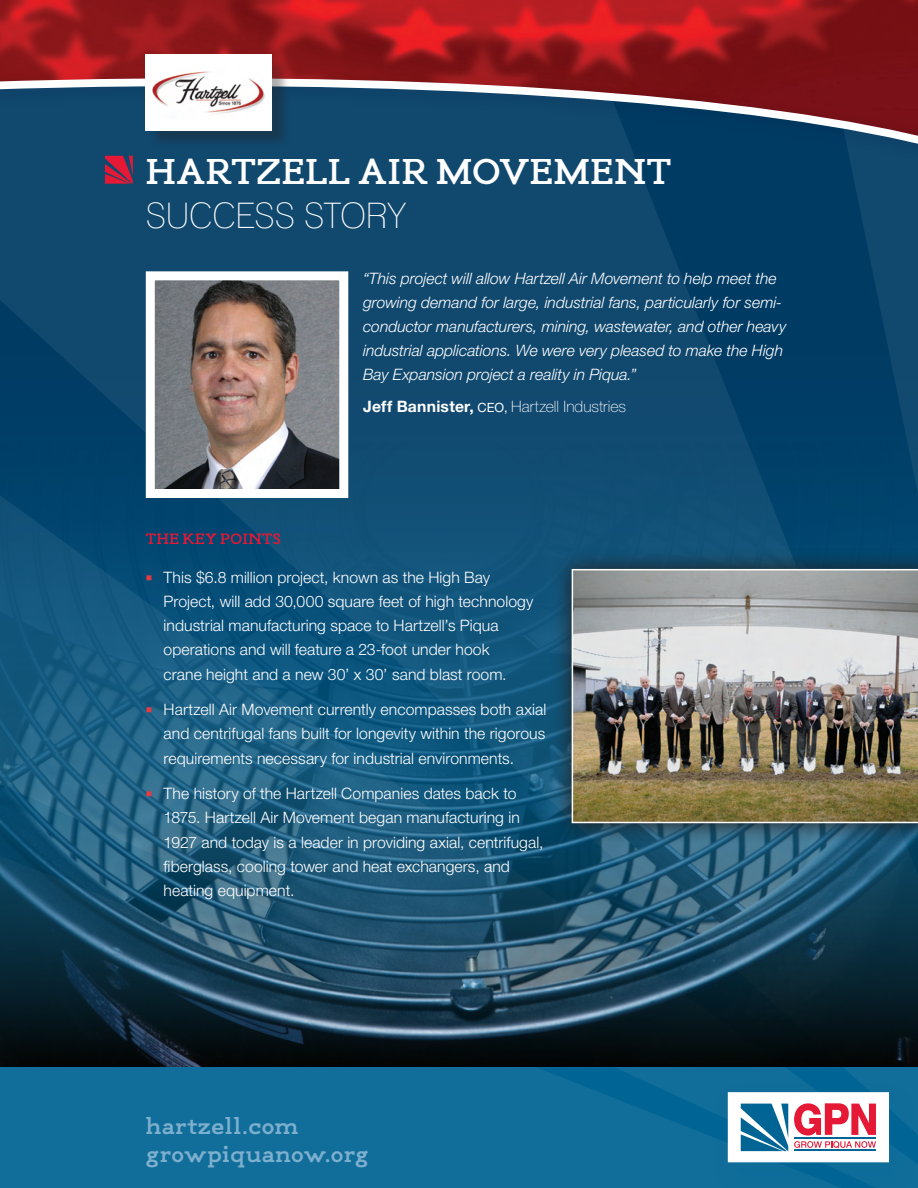
<style>
.page{position:relative;width:918px;height:1188px;background:#fff}
.page>*{position:absolute;margin:0;border:0;box-sizing:border-box;transform-origin:0 0}
.t1{font:700 35.25px "Beryll";letter-spacing:.01em;color:#fff}
.t2{font:condensed 35.25px "Lane";letter-spacing:-.015em;color:#fff}
.t3{font:700 24px/28.3px "Beryll";letter-spacing:.02em;color:#7dafce}
.t4{font:300 15.75px/24.2px "Helvetica Neue";letter-spacing:.005em;color:#fff}
.t5{font:italic 300 15.75px/24.2px "Helvetica Neue";color:#fff}
.t6{font:100 15.75px "Helvetica Neue";color:#fff}
.t7{font:700 14.7px "Beryll";letter-spacing:.02em;color:#e51836}
.s1{font-weight:700}
.s2{font-weight:400;font-size:12.75px}
.s3{font-family:"Beryll";font-weight:700;font-size:11.7px;color:#e73b43}
</style>
<div class="page">
<svg style="left:0;top:221px;width:834px;height:155px;background:#0d456b"></svg>
<div style="left:0;top:1067px;width:879px;height:121px;background:#116e9b"></div>
<svg style="left:834px;top:221px;width:84px;height:155px;background:#074168"></svg>
<img style="left:0;top:0;width:918px;height:65px">
<img style="left:0;top:202px;width:918px;height:19px">
<svg style="left:0;top:65px;width:918px;height:137px;background:#304462"></svg>
<div style="left:708px;top:1079px;width:210px;height:109px;background:#006494;opacity:.25"></div>
<div style="left:732px;top:1096px;width:153px;height:62px;background:#fff"></div>
<hr style="left:794px;top:1149px;width:82px;height:2px;background:#006494">
<svg style="left:741px;top:1104px;width:47px;height:47px"></svg>
<svg style="left:794px;top:1103px;width:82px;height:45px"></svg>
<img style="left:0;top:376px;width:918px;height:691px">
<div style="left:148px;top:56px;width:143px;height:93px;background:#231f20;opacity:.36"></div>
<div style="left:146px;top:54px;width:126px;height:76px;background:#fff"></div>
<img style="left:152px;top:71px;width:113px;height:43px">
<img style="left:156px;top:281px;width:182px;height:207px">
<div style="left:146px;top:271px;width:202px;height:227px;border:9px solid #fff"></div>
<svg style="left:105px;top:156px;width:28px;height:28px"></svg>
<svg style="left:550px;top:547px;width:368px;height:295px;background:#1a4e6c"></svg>
<img style="left:572px;top:569px;width:346px;height:254px">
<h1 class="t1" style="left:146px;top:150px;width:307px">HARTZELL AIR MO</h1>
<h1 class="t1" style="left:500px;top:150px;width:130px">VEMENT</h1>
<h1 class="t2" style="left:146px;top:194px;width:262px">SUCCESS STORY</h1>
<p class="t5" style="left:363px;top:266px;width:425px">“This project will allow Hartzell Air Movement to help meet the growing demand for large, industrial fans, particularly for semi&shy;conductor manufacturers, mining, wastewater, and other heavy industrial applications. We were very pleased to make the High Bay Expansion project a reality in Piqua.”</p>
<p class="t6" style="left:363px;top:398px;width:265px"><span class="s1">Jeff Bannister,</span> <span class="s2">CEO,</span> Hartzell Industries</p>
<p class="t7" style="left:146px;top:530px;width:96px">The KEY POINTS</p>
<p class="t4" style="left:164px;top:565px;width:371px;text-indent:-18px"><span class="s3">•</span> This $6.8 million project, known as the High Bay Project, will add 30,000 square feet of high technology industrial manufacturing space to Hartzell’s Piqua operations and will feature a 23-foot under hook<br>crane height and a new 30’ x 30’ sand blast room.</p>
<p class="t4" style="left:164px;top:697px;width:384px;text-align:justify;text-indent:-18px"><span class="s3">•</span> Hartzell Air Movement currently encompasses both axial and centrifugal fans built for longevity within the rigorous requirements necessary for industrial environments.</p>
<p class="t4" style="left:164px;top:781px;width:381px;text-indent:-18px"><span class="s3">•</span> The history of the Hartzell Companies dates back to 1875. Hartzell Air Movement began manufacturing in 1927 and today is a leader in providing axial, centrifugal, fiberglass, cooling tower and heat exchangers, and heating equipment.</p>
<h2 class="t3" style="left:146px;top:1111px;width:225px">hartzell.com growpiquanow.org</h2>
</div>
